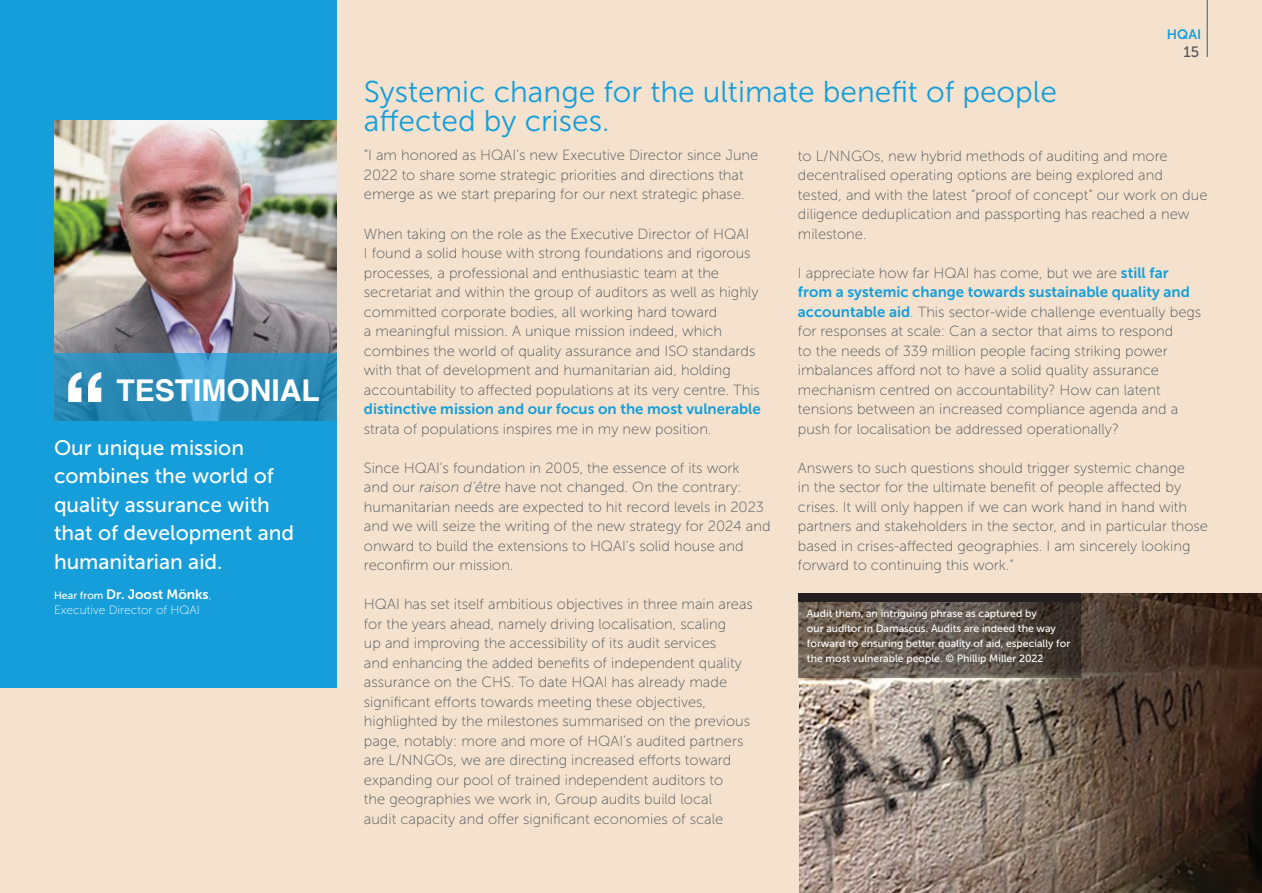
<style>
.page{position:relative;width:1262px;height:893px;background:#fff}
.page>*{position:absolute;margin:0;border:0;box-sizing:border-box;transform-origin:0 0}
.t1{font:30px/28.5px "Museo Sans 300";color:#159eda}
.t2{font:700 30px "Helvetica";color:#fff}
.t3{font:21px/28.5px "Museo Sans 500";color:#fff}
.t4{font:15px "Museo Sans 700";color:#159eda}
.t5{font:15px "Museo Sans 500";color:#53565a}
.t6{font:14.7px/19.5px "Museo Sans 100";color:#53565a}
.t7{font:13.5px "Museo Sans 700";color:#fff}
.t8{font:13.5px "Museo Sans 700";color:#159eda}
.t9{font:12px "Museo Sans 100";color:#fff}
.t10{font:10.5px/15px "Museo Sans 500";color:#fff}
.s1{font-family:"Museo Sans 500";font-size:10.5px}
.s2{font-family:"Museo Sans 100";font-size:12px}
.s3{font-style:italic}
.s4{font-family:"Museo Sans 700";font-size:15px;color:#159eda}
.s5{color:#159eda}
</style>
<div class="page">
<div style="left:0;top:0;width:1262px;height:892px;background:#f4e2ce"></div>
<div style="left:0;top:0;width:337px;height:687px;background:#159eda"></div>
<img style="left:54px;top:121px;width:283px;height:231px">
<svg style="left:54px;top:352px;width:283px;height:69px;background:#308eb9"></svg>
<svg style="left:68px;top:372px;width:33px;height:30px"></svg>
<img style="left:799px;top:593px;width:463px;height:299px">
<svg style="left:798px;top:601px;width:282px;height:77px;background:#5f554b"></svg>
<div style="left:798px;top:593px;width:282px;height:8px;background:#231f20"></div>
<hr style="left:1206px;top:0;width:1px;height:57px;background:#53565a">
<h1 class="t2" style="left:116px;top:372px;width:205px">TESTIMONIAL</h1>
<h2 class="t3" style="left:54px;top:433px;width:242px">Our unique mission combines the world of quality assurance with that of development and humanitarian aid.</h2>
<p class="t7" style="left:54px;top:586px;width:159px"><span class="s1">Hear from</span> Dr. Joost Mönks<span class="s2">,</span></p>
<p class="t9" style="left:54px;top:603px;width:147px">Executive Director of HQAI</p>
<p class="t8" style="left:1167px;top:27px;width:36px">HQAI</p>
<h1 class="t1" style="left:364px;top:78px;width:694px">Systemic change for the ultimate benefit of people affected by crises.</h1>
<p class="t5" style="left:1183px;top:43px;width:17px">15</p>
<p class="t6" style="left:364px;top:146px;width:396px">“I am honored as HQAI’s new Executive Director since June<br>2022 to share some strategic priorities and directions that emerge as we start preparing for our next strategic phase.</p>
<p class="t6" style="left:364px;top:224px;width:398px">When taking on the role as the Executive Director of HQAI<br>I found a solid house with strong foundations and rigorous processes, a professional and enthusiastic team at the secretariat and within the group of auditors as well as highly committed corporate bodies, all working hard toward<br>a meaningful mission. A unique mission indeed, which combines the world of quality assurance and ISO standards with that of development and humanitarian aid, holding accountability to affected populations at its very centre. This</p>
<p class="t4" style="left:364px;top:400px;width:398px">distinctive mission and our focus on the most vulnerable</p>
<p class="t6" style="left:364px;top:419px;width:349px">strata of populations inspires me in my new position.</p>
<p class="t6" style="left:364px;top:458px;width:408px">Since HQAI’s foundation in 2005, the essence of its work<br>and our <span class="s3">raison d’être</span> have not changed. On the contrary: humanitarian needs are expected to hit record levels in 2023 and we will seize the writing of the new strategy for 2024 and onward to build the extensions to HQAI’s solid house and reconfirm our mission.</p>
<p class="t6" style="left:364px;top:594px;width:390px">HQAI has set itself ambitious objectives in three main areas for the years ahead, namely driving localisation, scaling<br>up and improving the accessibility of its audit services<br>and enhancing the added benefits of independent quality assurance on the CHS. To date HQAI has already made significant efforts towards meeting these objectives, highlighted by the milestones summarised on the previous page, notably: more and more of HQAI’s audited partners are L/NNGOs, we are directing increased efforts toward expanding our pool of trained independent auditors to<br>the geographies we work in, Group audits build local<br>audit capacity and offer significant economies of scale</p>
<p class="t6" style="left:798px;top:146px;width:411px">to L/NNGOs, new hybrid methods of auditing and more decentralised operating options are being explored and tested, and with the latest “proof of concept” our work on due diligence deduplication and passporting has reached a new milestone.</p>
<p class="t6" style="left:798px;top:263px;width:372px">I appreciate how far HQAI has come, but we are <span class="s4">still far</span></p>
<p class="t4" style="left:798px;top:283px;width:393px">from a systemic change towards sustainable quality and</p>
<p class="t6" style="left:798px;top:302px;width:405px"><span class="s4">accountable aid</span><span class="s5">.</span> This sector-wide challenge eventually begs for responses at scale: Can a sector that aims to respond<br>to the needs of 339 million people facing striking power imbalances afford not to have a solid quality assurance mechanism centred on accountability? How can latent tensions between an increased compliance agenda and a push for localisation be addressed operationally?</p>
<p class="t6" style="left:798px;top:458px;width:411px">Answers to such questions should trigger systemic change<br>in the sector for the ultimate benefit of people affected by crises. It will only happen if we can work hand in hand with partners and stakeholders in the sector, and in particular those based in crises-affected geographies. I am sincerely looking forward to continuing this work.”</p>
<p class="t10" style="left:807px;top:605px;width:265px">Audit them, an intriguing phrase as captured by<br>our auditor in Damascus. Audits are indeed the way forward to ensuring better quality of aid, especially for the most vulnerable people. © Phillip Miller 2022</p>
</div>
